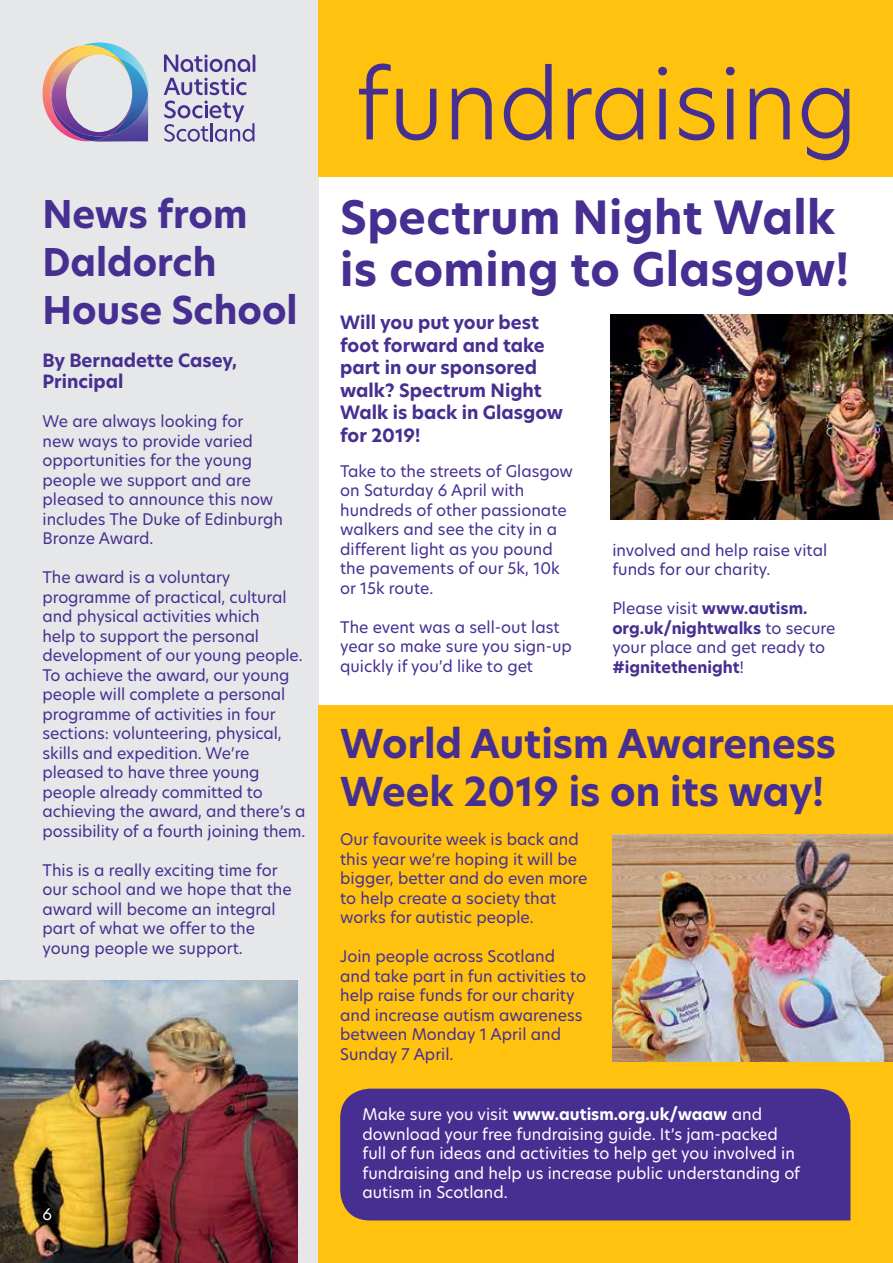
<style>
.page{position:relative;width:893px;height:1263px;background:#fff}
.page>*{position:absolute;margin:0;border:0;box-sizing:border-box;transform-origin:0 0}
.t1{font:300 94.5px "Hero New";letter-spacing:-.01em;color:#472f92}
.t2{font:700 45px/52.5px "Hero New";letter-spacing:.01em;color:#472f92}
.t3{font:700 39px/48px "Hero New";color:#472f92}
.t4{font:700 37.5px/48px "Hero New";color:#472f92}
.t5{font:700 18px/22.5px "Hero New";color:#472f92}
.t6{font:15.75px/19.5px "Hero New";color:#472f92}
.t7{font:15.75px/19.5px "Hero New";color:#fff}
.t8{font:700 15.75px/19.5px "Hero New";color:#472f92}
.s1{font-weight:400}
.s2{font-weight:700}
</style>
<div class="page">
<div style="left:0;top:0;width:319px;height:1263px;background:#e6e7e8"></div>
<img style="left:0;top:980px;width:298px;height:283px">
<img style="left:610px;top:315px;width:283px;height:205px">
<div style="left:319px;top:0;width:574px;height:176px;background:#ffc20e"></div>
<div style="left:319px;top:706px;width:574px;height:557px;background:#ffc20e"></div>
<svg style="left:43px;top:43px;width:105px;height:99px"></svg>
<svg style="left:164px;top:54px;width:91px;height:18px"></svg>
<svg style="left:164px;top:78px;width:90px;height:64px"></svg>
<img style="left:612px;top:835px;width:281px;height:227px">
<div style="left:340px;top:1089px;width:510px;height:131px;background:#472f92"></div>
<h3 class="t4" style="left:43px;top:190px;width:257px">N ews from<br>Daldorch<br>House School</h3>
<p class="t5" style="left:43px;top:350px;width:196px;line-height:21px">By Bernadette Casey,<br>Principal</p>
<p class="t6" style="left:43px;top:412px;width:242px">We are always looking for<br>new ways to provide varied opportunities for the young people we support and are pleased to announce this now includes The Duke of Edinburgh<br>Bronze Award.</p>
<p class="t6" style="left:43px;top:567px;width:264px">The award is a voluntary programme of practical, cultural and physical activities which<br>help to support the personal development of our young people.<br>To achieve the award, our young people will complete a personal programme of activities in four sections: volunteering, physical, skills and expedition. We’re pleased to have three young people already committed to achieving the award, and there’s a possibility of a fourth joining them.</p>
<p class="t6" style="left:43px;top:860px;width:251px">This is a really exciting time for our school and we hope that the award will become an integral part of what we offer to the young people we support.</p>
<p class="t7" style="left:43px;top:1204px;width:11px">6</p>
<h1 class="t1" style="left:356px;top:40px;width:504px">fundraising</h1>
<h2 class="t2" style="left:340px;top:191px;width:510px">Spectrum N ight Walk is coming to Glasgow!</h2>
<p class="t5" style="left:340px;top:311px;width:225px">Will you put your best foot forward and take part in our sponsored walk? Spectrum N ight<br>Walk is back in Glasgow for 2019!</p>
<p class="t6" style="left:340px;top:461px;width:234px">Take to the streets of Glasgow on Saturday 6 April with hundreds of other passionate walkers and see the city in a different light as you pound the pavements of our 5k, 10k or 15k route.</p>
<p class="t6" style="left:340px;top:617px;width:233px">The event was a sell-out last year so make sure you sign-up quickly if you’d like to get</p>
<p class="t6" style="left:612px;top:540px;width:216px">involved and help raise vital funds for our charity.</p>
<p class="t8" style="left:612px;top:598px;width:225px"><span class="s1">Please visit</span> www.autism. org.uk/nightwalks <span class="s1">to secure your place and get ready to </span>#ignitethenight<span class="s1">!</span></p>
<h3 class="t3" style="left:340px;top:719px;width:498px">World Autism Awareness<br>Week 2019 is on its way!</h3>
<p class="t6" style="left:340px;top:829px;width:249px">Our favourite week is back and this year we’re hoping it will be bigger, better and do even more to help create a society that works for autistic people.</p>
<p class="t6" style="left:340px;top:946px;width:248px">Join people across Scotland and take part in fun activities to help raise funds for our charity and increase autism awareness between Monday 1 April and<br>Sunday 7 April.</p>
<p class="t7" style="left:362px;top:1104px;width:439px">Make sure you visit <span class="s2">www.autism.org.uk/waaw</span> and download your free fundraising guide. It’s jam-packed full of fun ideas and activities to help get you involved in fundraising and help us increase public understanding of autism in Scotland.</p>
</div>
